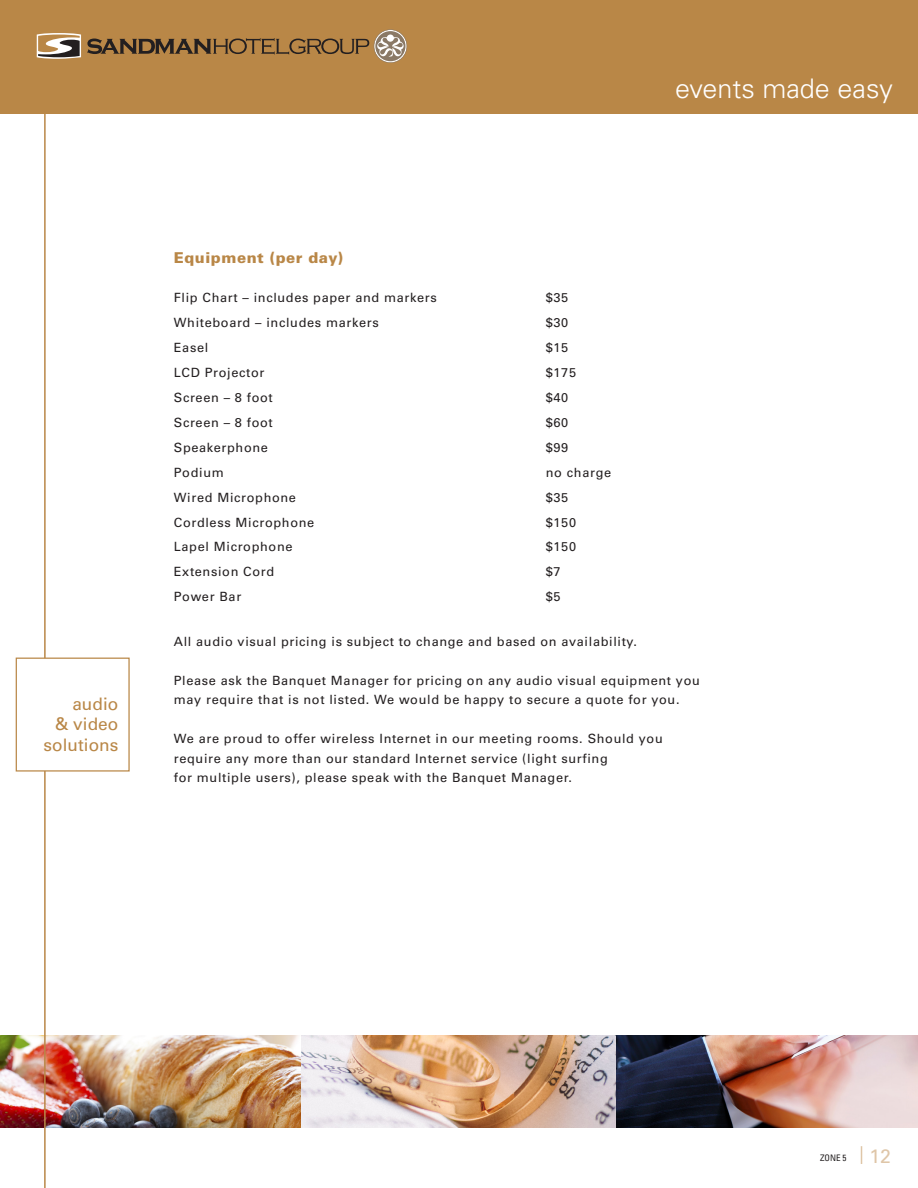
<style>
.page{position:relative;width:918px;height:1188px;background:#fff}
.page>*{position:absolute;margin:0;border:0;box-sizing:border-box;transform-origin:0 0}
.t1{font:27.75px "Minion Pro";letter-spacing:.05em;color:#231f20}
.t2{font:300 27px "Univers";color:#fff}
.t3{font:19.5px "Univers";color:#dfc6a8}
.quote{font:17.25px/20.7px "Univers";color:#b98747;text-align:right}
.menu_discrip_part2{font:900 15px "Univers";letter-spacing:.035em;color:#b98747}
.menu_discrip_part2-2{font:12.75px/19.5px "Univers";letter-spacing:.05em;color:#231f20}
.t4{font:condensed 9px "Univers";color:#231f20}
</style>
<div class="page">
<img style="left:0;top:1036px;width:918px;height:92px">
<hr style="left:44px;top:113px;width:2px;height:1075px;background:#b98747">
<svg style="left:861px;top:1146px;width:1px;height:18px"></svg>
<div style="left:16px;top:658px;width:114px;height:114px;background:#fff;border:1px solid #b98747"></div>
<div style="left:0;top:0;width:918px;height:114px;background:#b98747"></div>
<svg style="left:87px;top:29px;width:320px;height:34px"></svg>
<svg style="left:37px;top:33px;width:44px;height:26px"></svg>
<h2 class="t2" style="left:675px;top:72px;width:219px">events made easy</h2>
<p class="quote" style="left:44px;top:693px;width:76px">audio<br>&amp; video solutions</p>
<p class="menu_discrip_part2" style="left:174px;top:249px;width:171px">Equipment (per day)</p>
<p class="menu_discrip_part2-2" style="left:174px;top:288px;width:264px">Flip Chart – includes paper and markers</p>
<p class="menu_discrip_part2-2" style="left:546px;top:288px;width:24px">$35</p>
<p class="menu_discrip_part2-2" style="left:174px;top:313px;width:206px">Whiteboard – includes markers</p>
<p class="menu_discrip_part2-2" style="left:546px;top:313px;width:24px">$30</p>
<p class="menu_discrip_part2-2" style="left:174px;top:338px;width:36px">Easel</p>
<p class="menu_discrip_part2-2" style="left:546px;top:338px;width:24px">$15</p>
<p class="menu_discrip_part2-2" style="left:174px;top:363px;width:92px">LCD Projector</p>
<p class="menu_discrip_part2-2" style="left:546px;top:363px;width:32px">$175</p>
<p class="menu_discrip_part2-2" style="left:174px;top:388px;width:100px">Screen – 8 foot</p>
<p class="menu_discrip_part2-2" style="left:546px;top:388px;width:24px">$40</p>
<p class="menu_discrip_part2-2" style="left:174px;top:413px;width:100px">Screen – 8 foot</p>
<p class="menu_discrip_part2-2" style="left:546px;top:413px;width:24px">$60</p>
<p class="menu_discrip_part2-2" style="left:174px;top:438px;width:96px">Speakerphone</p>
<p class="menu_discrip_part2-2" style="left:546px;top:438px;width:24px">$99</p>
<p class="menu_discrip_part2-2" style="left:174px;top:463px;width:51px">Podium</p>
<p class="menu_discrip_part2-2" style="left:546px;top:463px;width:67px">no charge</p>
<p class="menu_discrip_part2-2" style="left:174px;top:487px;width:124px">Wired Microphone</p>
<p class="menu_discrip_part2-2" style="left:546px;top:487px;width:24px">$35</p>
<p class="menu_discrip_part2-2" style="left:174px;top:512px;width:142px">Cordless Microphone</p>
<p class="menu_discrip_part2-2" style="left:546px;top:512px;width:32px">$150</p>
<p class="menu_discrip_part2-2" style="left:174px;top:537px;width:120px">Lapel Microphone</p>
<p class="menu_discrip_part2-2" style="left:546px;top:537px;width:32px">$150</p>
<p class="menu_discrip_part2-2" style="left:174px;top:562px;width:102px">Extension Cord</p>
<p class="menu_discrip_part2-2" style="left:546px;top:562px;width:16px">$7</p>
<p class="menu_discrip_part2-2" style="left:174px;top:587px;width:69px">Power Bar</p>
<p class="menu_discrip_part2-2" style="left:546px;top:587px;width:16px">$5</p>
<p class="menu_discrip_part2-2" style="left:174px;top:631px;width:465px">All audio visual pricing is subject to change and based on availability.</p>
<p class="menu_discrip_part2-2" style="left:174px;top:670px;width:528px">Please ask the Banquet Manager for pricing on any audio visual equipment you may require that is not listed. We would be happy to secure a quote for you.</p>
<p class="menu_discrip_part2-2" style="left:174px;top:729px;width:490px">We are proud to offer wireless Internet in our meeting rooms. Should you require any more than our standard Internet service (light surfing<br>for multiple users), please speak with the Banquet Manager.</p>
<h1 class="t1" style="left:341px;top:744px;width:239px">events made easy</h1>
<p class="t4" style="left:820px;top:1152px;width:28px">ZONE 5</p>
<h3 class="t3" style="left:869px;top:1144px;width:23px">12</h3>
</div>
